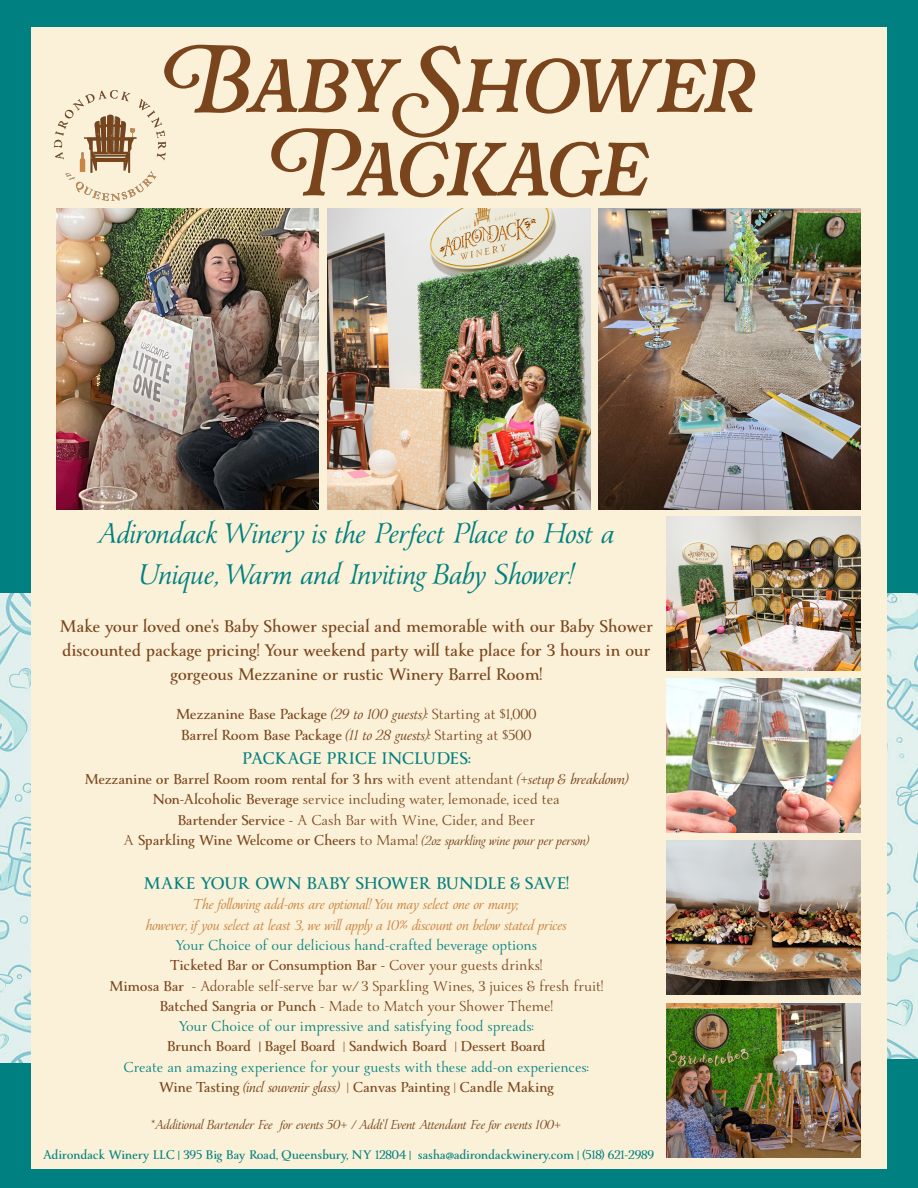
<style>
.page{position:relative;width:918px;height:1188px;background:#008080}
.page>*{position:absolute;margin:0;border:0;box-sizing:border-box;transform-origin:0 0}
.t1{font:87px/83.6px "Rafaella";color:#7a441c;text-align:center}
.t2{font:italic 32.7px/41px "Yana";color:#008080;text-align:center}
.t3{font:700 19.2px/24px "Yana";color:#7a441c;text-align:center}
.t4{font:700 19.2px "Yana";color:#008080}
.t5{font:700 16.5px/20.7px "Yana";color:#7a441c;text-align:center}
.t6{font:16.2px/20.2px "Yana";color:#008080;text-align:center}
.t7{font:16.2px/20.2px "Yana";color:#7a441c;text-align:center}
.t8{font:italic 16.2px/20.2px "Yana";color:#cc8341;text-align:center}
.t9{font:italic 14.7px "Yana";color:#7a441c}
.t10{font:700 14.25px "Yana";color:#008080}
.s1{font-weight:400;font-style:italic}
.s2{font-weight:400}
.s3{font-weight:700}
.s4{font-style:italic}
.s5{font-style:normal;font-size:16.2px}
.s6{font-weight:700;font-style:normal;font-size:16.2px}
.s7{font-weight:700;color:#7a441c}
.s8{color:#7a441c}
.s9{font-style:italic;color:#7a441c}
</style>
<div class="page">
<img style="left:0;top:594px;width:31px;height:468px">
<img style="left:887px;top:594px;width:31px;height:465px">
<div style="left:31px;top:27px;width:856px;height:1141px;background:#faf1d8"></div>
<img style="left:666px;top:516px;width:195px;height:154px">
<img style="left:666px;top:841px;width:195px;height:154px">
<img style="left:666px;top:679px;width:195px;height:153px">
<img style="left:666px;top:1003px;width:195px;height:154px">
<img style="left:56px;top:208px;width:263px;height:302px">
<img style="left:327px;top:208px;width:263px;height:302px">
<img style="left:599px;top:208px;width:262px;height:302px">
<img style="left:55px;top:90px;width:110px;height:110px">
<h1 class="t1" style="left:161px;top:41px;width:596px">Baby Shower<br>Package</h1>
<h2 class="t2" style="left:98px;top:511px;width:518px">Adirondack Winery is the Perfect Place to Host a<br>Unique, Warm and Inviting Baby Shower!</h2>
<p class="t3" style="left:60px;top:613px;width:595px">Make your loved one's Baby Shower special and memorable with our Baby Shower discounted package pricing! Your weekend party will take place for 3 hours in our gorgeous Mezzanine or rustic Winery Barrel Room!</p>
<p class="t5" style="left:176px;top:703px;width:362px">Mezzanine Base Package <span class="s1">(29 to 100 guests):</span> <span class="s2">Starting at $1,000<br></span>Barrel Room Base Package <span class="s1">(11 to 28 guests):</span> <span class="s2">Starting at $500</span></p>
<p class="t4" style="left:242px;top:746px;width:230px">PACKAGE PRICE INCLUDES:</p>
<p class="t7" style="left:84px;top:768px;width:545px"><span class="s3">Mezzanine or Barrel Room room rental for 3 hrs</span> with event attendant <span class="s4">(+setup &amp; breakdown)<br></span><span class="s3">Non-Alcoholic Beverage</span> service including water, lemonade, iced tea<br><span class="s3">Bartender Service -</span> A Cash Bar with Wine, Cider, and Beer</p>
<p class="t9" style="left:124px;top:831px;width:467px"><span class="s5">A</span> <span class="s6">Sparkling Wine Welcome or Cheers</span> <span class="s5">to Mama!</span> (2oz sparkling wine pour per person)</p>
<p class="t4" style="left:144px;top:871px;width:427px">MAKE YOUR OWN BABY SHOWER BUNDLE &amp; SAVE!</p>
<p class="t8" style="left:146px;top:894px;width:423px">The following add-ons are optional! You may select one or many;<br>however, if you select at least 3, we will apply a 10% discount on below stated prices</p>
<p class="t6" style="left:109px;top:934px;width:496px">Your Choice of our delicious hand-crafted beverage options<br><span class="s7">Ticketed Bar or Consumption Bar -</span> <span class="s8">Cover your guests drinks!<br></span><span class="s7">Mimosa Bar</span> <span class="s8">- Adorable self-serve bar w/ 3 Sparkling Wines, 3 juices &amp; fresh fruit!<br></span><span class="s7">Batched Sangria or Punch</span> <span class="s8">- Made to Match your Shower Theme!<br></span>Your Choice of our impressive and satisfying food spreads:<br><span class="s7">Brunch Board | Bagel Board</span> <span class="s8">|</span> <span class="s7">Sandwich Board</span> <span class="s8">|</span> <span class="s7">Dessert Board<br></span>Create an amazing experience for your guests with these add-on experiences:<br><span class="s7">Wine Tasting</span> <span class="s9">(incl souvenir glass)</span> <span class="s8">|</span> <span class="s7">Canvas Painting</span> <span class="s8">|</span> <span class="s7">Candle Making</span></p>
<p class="t9" style="left:151px;top:1115px;width:411px">*Additional Bartender Fee for events 50+ / Addt'l Event Attendant Fee for events 100+</p>
<p class="t10" style="left:43px;top:1146px;width:613px">Adirondack Winery LLC | 395 Big Bay Road, Queensbury, NY 12804 | sasha@adirondackwinery.com | (518) 621-2989</p>
</div>
